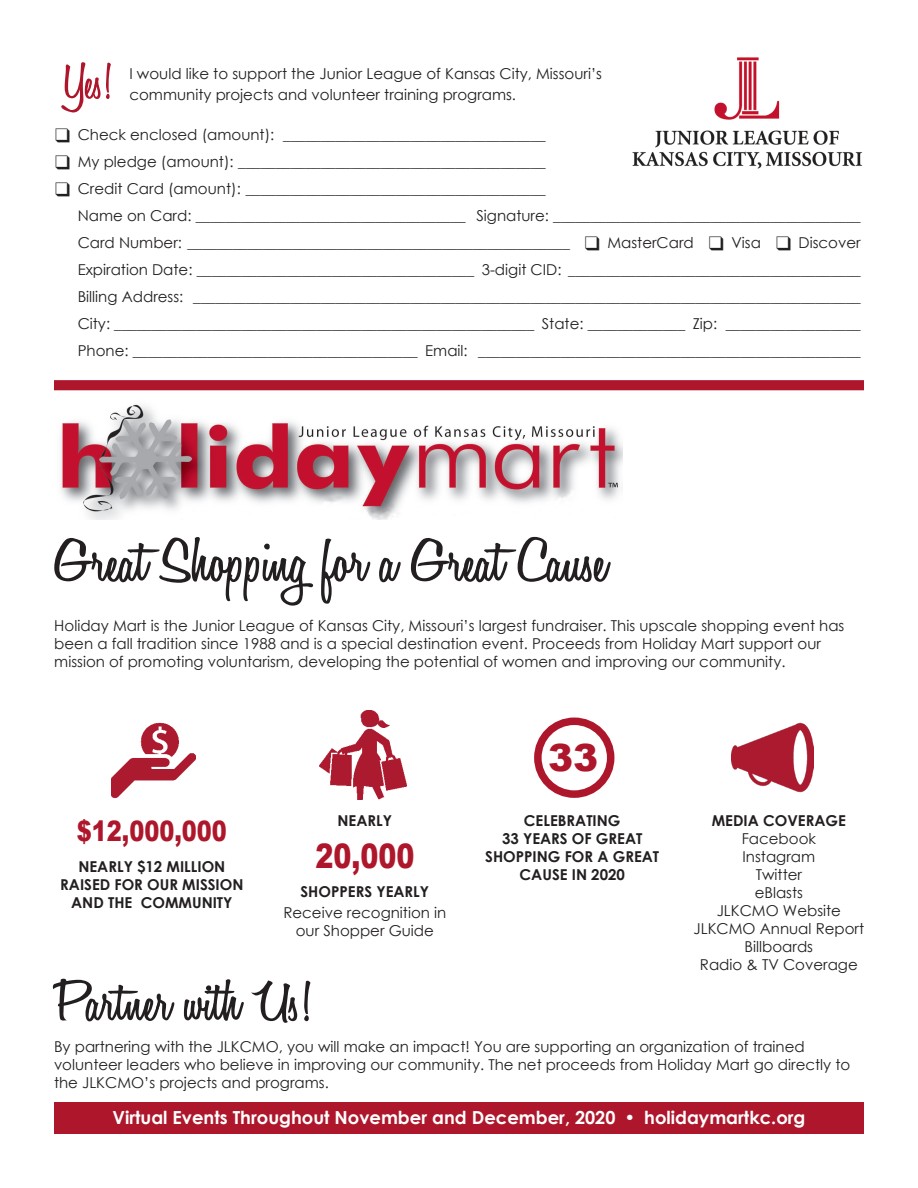
<style>
.page{position:relative;width:918px;height:1188px;background:#fff}
.page>*{position:absolute;margin:0;border:0;box-sizing:border-box;transform-origin:0 0}
.t1{font:600 64.5px "Honey Script";color:#231f20;scale:1.15 1}
.t2{font:600 60px "Honey Script";color:#231f20;scale:1.15 1}
.t3{font:600 54px "Honey Script";color:#ae172b}
.t4{font:900 37.5px "Arial";color:#ae172b}
.t5{font:900 33.75px "Arial";color:#ae172b;scale:.8 1}
.t6{font:900 28.2px "Arial";color:#ae172b;scale:.8 1}
.t7{font:700 18px "Century Gothic";color:#fff}
.t8{font:15px/18px "Century Gothic";color:#231f20}
.t9{font:700 15px/18px "Century Gothic";color:#231f20;text-align:center}
</style>
<div class="page">
<img style="left:60px;top:404px;width:562px;height:116px">
<div style="left:54px;top:380px;width:810px;height:10px;background:#ae172b;border:2px solid #ae172b"></div>
<img style="left:731px;top:722px;width:83px;height:71px">
<img style="left:111px;top:722px;width:84px;height:77px">
<img style="left:319px;top:710px;width:88px;height:89px">
<div style="left:534px;top:718px;width:80px;height:80px;border:8px solid #ae172b;border-radius:50%"></div>
<div style="left:54px;top:1103px;width:810px;height:31px;background:#ae172b"></div>
<img style="left:632px;top:57px;width:231px;height:111px">
<p class="t3" style="left:64px;top:49px;width:48px">Yes!</p>
<p class="t8" style="left:129px;top:63px;width:474px;line-height:21px">I would like to support the Junior League of Kansas City, Missouri’s community projects and volunteer training programs.</p>
<p class="t8" style="left:55px;top:126px;width:492px">❑ Check enclosed (amount): ___________________________________</p>
<p class="t8" style="left:55px;top:153px;width:492px">❑ My pledge (amount): _________________________________________</p>
<p class="t8" style="left:55px;top:180px;width:492px">❑ Credit Card (amount): ________________________________________</p>
<p class="t8" style="left:78px;top:207px;width:785px">Name on Card: ____________________________________ Signature: _________________________________________</p>
<p class="t8" style="left:78px;top:234px;width:784px">Card Number: ___________________________________________________ ❑ MasterCard ❑ Visa ❑ Discover</p>
<p class="t8" style="left:78px;top:261px;width:784px">Expiration Date: _____________________________________ 3-digit CID: _______________________________________</p>
<p class="t8" style="left:78px;top:288px;width:784px">Billing Address: _________________________________________________________________________________________</p>
<p class="t8" style="left:78px;top:315px;width:785px">City: ________________________________________________________ State: _____________ Zip: __________________</p>
<p class="t8" style="left:78px;top:342px;width:784px">Phone: ______________________________________ Email: ___________________________________________________</p>
<p class="t1" style="left:54px;top:522px;width:482px">Great Shopping for a Great Cause</p>
<p class="t8" style="left:54px;top:617px;width:792px">Holiday Mart is the Junior League of Kansas City, Missouri’s largest fundraiser. This upscale shopping event has been a fall tradition since 1988 and is a special destination event. Proceeds from Holiday Mart support our mission of promoting voluntarism, developing the potential of women and improving our community.</p>
<p class="t6" style="left:77px;top:810px;width:189px">$12,000,000</p>
<p class="t9" style="left:60px;top:857px;width:185px">NEARLY $12 MILLION<br>RAISED FOR OUR MISSION<br>AND THE COMMUNITY</p>
<p class="t9" style="left:338px;top:811px;width:56px">NEARLY</p>
<p class="t5" style="left:315px;top:832px;width:125px">20,000</p>
<p class="t9" style="left:301px;top:882px;width:130px">SHOPPERS YEARLY</p>
<p class="t8" style="left:283px;top:904px;width:164px;text-align:center">Receive recognition in our Shopper Guide</p>
<p class="t4" style="left:548px;top:731px;width:52px">33</p>
<p class="t9" style="left:524px;top:811px;width:98px">CELEBRATING</p>
<p class="t9" style="left:485px;top:829px;width:175px">33 YEARS OF GREAT<br>SHOPPING FOR A GREAT<br>CAUSE IN 2020</p>
<p class="t9" style="left:712px;top:811px;width:136px">MEDIA COVERAGE</p>
<p class="t8" style="left:742px;top:830px;width:76px">Facebook</p>
<p class="t8" style="left:743px;top:848px;width:74px">Instagram</p>
<p class="t8" style="left:756px;top:866px;width:48px">Twitter</p>
<p class="t8" style="left:755px;top:884px;width:50px">eBlasts</p>
<p class="t8" style="left:717px;top:902px;width:126px">JLKCMO Website</p>
<p class="t8" style="left:694px;top:920px;width:172px">JLKCMO Annual Report</p>
<p class="t8" style="left:745px;top:938px;width:70px">Billboards</p>
<p class="t8" style="left:700px;top:956px;width:159px">Radio &amp; TV Coverage</p>
<p class="t2" style="left:54px;top:965px;width:225px">Partner with Us!</p>
<p class="t8" style="left:54px;top:1037px;width:798px">By partnering with the JLKCMO, you will make an impact! You are supporting an organization of trained volunteer leaders who believe in improving our community. The net proceeds from Holiday Mart go directly to the JLKCMO’s projects and programs.</p>
<p class="t7" style="left:112px;top:1103px;width:694px">Virtual Events Throughout November and December, 2020 • holidaymartkc.org</p>
</div>
